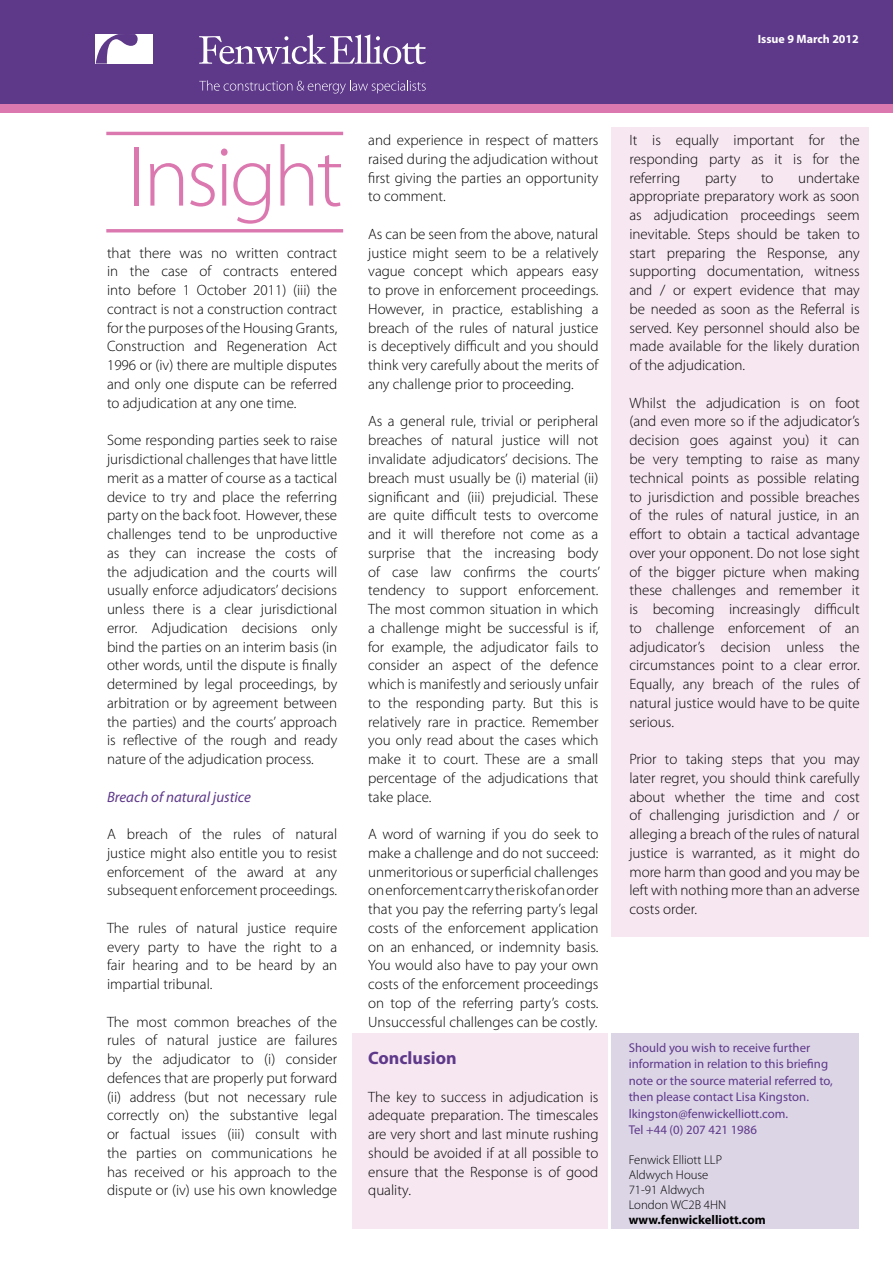
<style>
.page{position:relative;width:893px;height:1263px;background:#fff}
.page>*{position:absolute;margin:0;border:0;box-sizing:border-box;transform-origin:0 0}
.t1{font:300 86.55px "Myriad Pro";letter-spacing:-.04em;color:#db78b0}
.t2{font:700 18px "Myriad Pro";color:#5e398a}
.t3{font:300 15px/18.8px "Myriad Pro";color:#000;text-align:justify}
.t4{font:italic 15px "Myriad Pro";color:#5e398a}
.t5{font:12.75px/16.5px "Myriad Pro";color:#5e398a}
.t6{font:300 12.75px/15px "Myriad Pro";color:#000}
.t7{font:700 12.75px "Myriad Pro";color:#000}
.t8{font:700 12px "Myriad Pro";color:#fff}
</style>
<div class="page">
<div style="left:612px;top:128px;width:257px;height:809px;background:#f7e7f1"></div>
<div style="left:353px;top:1034px;width:255px;height:195px;background:#f7e7f1"></div>
<div style="left:612px;top:1034px;width:247px;height:195px;background:#dcd5e6"></div>
<div style="left:0;top:0;width:893px;height:107px;background:#5e398a"></div>
<svg style="left:199px;top:34px;width:227px;height:30px"></svg>
<div style="left:96px;top:34px;width:57px;height:30px;background:#fff"></div>
<svg style="left:96px;top:34px;width:42px;height:30px"></svg>
<svg style="left:199px;top:80px;width:227px;height:14px"></svg>
<div style="left:0;top:105px;width:893px;height:8px;background:#db78b0"></div>
<hr style="left:106px;top:132px;width:237px;height:3px;background:#db78b0">
<hr style="left:106px;top:229px;width:237px;height:3px;background:#db78b0">
<p class="t8" style="left:758px;top:31px;width:103px">Issue 9 March 2012</p>
<h1 class="t1" style="left:127px;top:125px;width:217px">Insight</h1>
<p class="t3" style="left:107px;top:243px;width:232px">that there was no written contract in the case of contracts entered into before 1 October 2011) (iii) the contract is not a construction contract for the purposes of the Housing Grants, Construction and Regeneration Act 1996 or (iv) there are multiple disputes and only one dispute can be referred to adjudication at any one time.</p>
<p class="t3" style="left:107px;top:431px;width:232px">Some responding parties seek to raise jurisdictional challenges that have little merit as a matter of course as a tactical device to try and place the referring party on the back foot. However, these challenges tend to be unproductive as they can increase the costs of the adjudication and the courts will usually enforce adjudicators’ decisions unless there is a clear jurisdictional error. Adjudication decisions only bind the parties on an interim basis (in other words, until the dispute is finally determined by legal proceedings, by arbitration or by agreement between the parties) and the courts’ approach is reflective of the rough and ready nature of the adjudication process.</p>
<p class="t4" style="left:107px;top:787px;width:145px">Breach of natural justice</p>
<p class="t3" style="left:107px;top:824px;width:232px">A breach of the rules of natural justice might also entitle you to resist enforcement of the award at any subsequent enforcement proceedings.</p>
<p class="t3" style="left:107px;top:918px;width:232px">The rules of natural justice require every party to have the right to a fair hearing and to be heard by an impartial tribunal.</p>
<p class="t3" style="left:107px;top:1012px;width:232px">The most common breaches of the rules of natural justice are failures by the adjudicator to (i) consider defences that are properly put forward (ii) address (but not necessary rule correctly on) the substantive legal or factual issues (iii) consult with the parties on communications he has received or his approach to the dispute or (iv) use his own knowledge</p>
<p class="t3" style="left:368px;top:131px;width:232px">and experience in respect of matters raised during the adjudication without first giving the parties an opportunity to comment.</p>
<p class="t3" style="left:368px;top:224px;width:232px">As can be seen from the above, natural justice might seem to be a relatively vague concept which appears easy to prove in enforcement proceedings.<br>However, in practice, establishing a breach of the rules of natural justice is deceptively difficult and you should think very carefully about the merits of any challenge prior to proceeding.</p>
<p class="t3" style="left:368px;top:412px;width:233px">As a general rule, trivial or peripheral breaches of natural justice will not invalidate adjudicators’ decisions. The breach must usually be (i) material (ii) significant and (iii) prejudicial. These are quite difficult tests to overcome and it will therefore not come as a surprise that the increasing body of case law confirms the courts’ tendency to support enforcement.<br>The most common situation in which a challenge might be successful is if, for example, the adjudicator fails to consider an aspect of the defence which is manifestly and seriously unfair to the responding party. But this is relatively rare in practice. Remember you only read about the cases which make it to court. These are a small percentage of the adjudications that take place.</p>
<p class="t3" style="left:368px;top:824px;width:232px">A word of warning if you do seek to make a challenge and do not succeed: unmeritorious or superficial challenges on enforcement carry the risk of an order that you pay the referring party’s legal costs of the enforcement application on an enhanced, or indemnity basis.<br>You would also have to pay your own costs of the enforcement proceedings on top of the referring party’s costs.<br>Unsuccessful challenges can be costly.</p>
<p class="t2" style="left:368px;top:1046px;width:90px">Conclusion</p>
<p class="t3" style="left:368px;top:1087px;width:232px">The key to success in adjudication is adequate preparation. The timescales are very short and last minute rushing should be avoided if at all possible to ensure that the Response is of good quality.</p>
<p class="t3" style="left:629px;top:131px;width:232px">It is equally important for the responding party as it is for the referring</p>
<p class="t3" style="left:629px;top:168px;width:232px;text-indent:169px">undertake appropriate preparatory work as soon as adjudication proceedings seem inevitable. Steps should be taken to start preparing the Response, any supporting documentation, witness and / or expert evidence that may be needed as soon as the Referral is served. Key personnel should also be made available for the likely duration of the adjudication.</p>
<p class="t3" style="left:629px;top:393px;width:232px">Whilst the adjudication is on foot (and even more so if the adjudicator’s decision goes against you) it can be very tempting to raise as many technical points as possible relating to jurisdiction and possible breaches of the rules of natural justice, in an effort to obtain a tactical advantage over your opponent. Do not lose sight of the bigger picture when making these challenges and remember it is becoming increasingly difficult to challenge enforcement of an adjudicator’s decision unless the circumstances point to a clear error.<br>Equally, any breach of the rules of natural justice would have to be quite serious.</p>
<p class="t3" style="left:629px;top:749px;width:232px">Prior to taking steps that you may later regret, you should think carefully about whether the time and cost of challenging jurisdiction and / or alleging a breach of the rules of natural justice is warranted, as it might do more harm than good and you may be left with nothing more than an adverse costs order.</p>
<p class="t3" style="left:705px;top:168px;width:33px">party</p>
<p class="t3" style="left:761px;top:168px;width:14px">to</p>
<p class="t5" style="left:629px;top:1039px;width:206px">Should you wish to receive further information in relation to this briefing note or the source material referred to, then please contact Lisa Kingston. lkingston@fenwickelliott.com.<br>Tel +44 (0) 207 421 1986</p>
<p class="t6" style="left:629px;top:1152px;width:99px">Fenwick Elliott LLP<br>Aldwych House<br>71-91 Aldwych<br>London WC2B 4HN</p>
<p class="t7" style="left:629px;top:1212px;width:139px">www.fenwickelliott.com</p>
</div>
